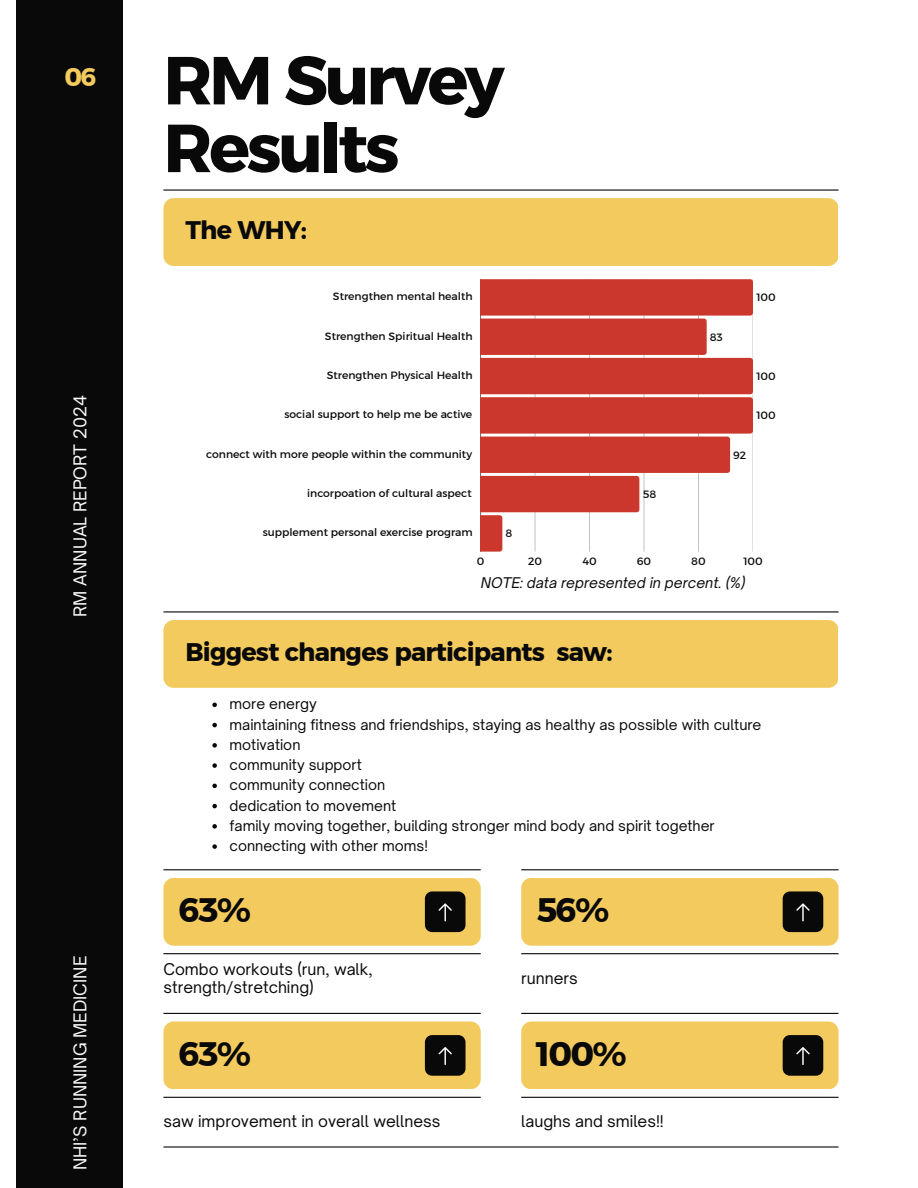
<style>
.page{position:relative;width:918px;height:1188px;background:#fff}
.page>*{position:absolute;margin:0;border:0;box-sizing:border-box;transform-origin:0 0}
.t1{font:67.8px/67.8px "Kief Montaser Bold";letter-spacing:-.05em;color:#0a0909}
.t2{font:33.9px "Kief Montaser Bold";letter-spacing:-.05em;color:#0a0909}
.t3{font:25.35px "Kief Montaser Bold";letter-spacing:-.03em;color:#0a0909}
.t4{font:25.35px "Kief Montaser Bold";color:#f3ca5d}
.t5{font:16.95px "Open Sauce One";color:#f9f9f9}
.t6{font:15.45px/18px "Open Sauce One";color:#0a0909}
.t7{font:14.1px "Open Sauce One";color:#0a0909}
.t8{font:italic 14.1px "Open Sauce One";color:#0a0909}
.t9{font:10.8px "Kief Montaser Regular";color:#0a0909}
</style>
<div class="page">
<hr style="left:163px;top:953px;width:318px;height:1px;background:#0a0909">
<hr style="left:163px;top:1097px;width:318px;height:1px;background:#0a0909">
<hr style="left:521px;top:953px;width:318px;height:1px;background:#0a0909">
<hr style="left:521px;top:1097px;width:318px;height:1px;background:#0a0909">
<div style="left:163px;top:878px;width:318px;height:68px;background:#f3ca5d;border-radius:10px"></div>
<div style="left:163px;top:1021px;width:318px;height:68px;background:#f3ca5d;border-radius:10px"></div>
<div style="left:521px;top:878px;width:318px;height:68px;background:#f3ca5d;border-radius:10px"></div>
<div style="left:521px;top:1021px;width:318px;height:68px;background:#f3ca5d;border-radius:10px"></div>
<hr style="left:163px;top:869px;width:318px;height:1px;background:#0a0909">
<hr style="left:163px;top:1013px;width:318px;height:1px;background:#0a0909">
<hr style="left:521px;top:869px;width:318px;height:1px;background:#0a0909">
<hr style="left:521px;top:1013px;width:318px;height:1px;background:#0a0909">
<div style="left:425px;top:892px;width:40px;height:40px;background:#0a0909;border-radius:7px"></div>
<svg style="left:439px;top:903px;width:13px;height:18px"></svg>
<div style="left:425px;top:1035px;width:40px;height:41px;background:#0a0909;border-radius:7px"></div>
<svg style="left:439px;top:1047px;width:13px;height:18px"></svg>
<div style="left:783px;top:892px;width:40px;height:40px;background:#0a0909;border-radius:7px"></div>
<svg style="left:796px;top:903px;width:14px;height:18px"></svg>
<div style="left:783px;top:1035px;width:40px;height:41px;background:#0a0909;border-radius:7px"></div>
<svg style="left:796px;top:1047px;width:14px;height:18px"></svg>
<svg style="left:212px;top:703px;width:5px;height:4px"></svg>
<svg style="left:212px;top:723px;width:5px;height:4px"></svg>
<svg style="left:212px;top:743px;width:5px;height:5px"></svg>
<svg style="left:212px;top:763px;width:5px;height:5px"></svg>
<svg style="left:212px;top:784px;width:5px;height:4px"></svg>
<svg style="left:212px;top:804px;width:5px;height:4px"></svg>
<svg style="left:212px;top:824px;width:5px;height:5px"></svg>
<svg style="left:212px;top:844px;width:5px;height:5px"></svg>
<div style="left:163px;top:198px;width:675px;height:68px;background:#f3ca5d;border-radius:10px"></div>
<div style="left:163px;top:620px;width:675px;height:68px;background:#f3ca5d;border-radius:10px"></div>
<hr style="left:163px;top:189px;width:676px;height:2px;background:#0a0909">
<hr style="left:163px;top:611px;width:676px;height:1px;background:#0a0909">
<hr style="left:163px;top:1146px;width:676px;height:2px;background:#0a0909">
<svg style="left:481px;top:279px;width:272px;height:273px"></svg>
<div style="left:16px;top:0;width:107px;height:1188px;background:#0a0909"></div>
<p class="t4" style="left:64px;top:62px;width:34px">06</p>
<p class="t5" style="left:70px;top:617px;width:223px;rotate:-90deg">RM ANNUAL REPORT 2024</p>
<h4 class="t5" style="left:70px;top:594px;width:192px;rotate:-90deg">ANNUAL REPORT 2028</h4>
<h4 class="t5" style="left:70px;top:1148px;width:196px;rotate:-90deg">AROWWAI INDUSTRIES</h4>
<h5 class="t5" style="left:70px;top:1170px;width:216px;rotate:-90deg">NHI’S RUNNING MEDICINE</h5>
<p class="t1" style="left:163px;top:46px;width:343px">RM Survey<br>Results</p>
<p class="t3" style="left:185px;top:215px;width:123px">The WHY:</p>
<p class="t9" style="left:333px;top:290px;width:141px">Strengthen mental health</p>
<p class="t9" style="left:325px;top:329px;width:149px">Strengthen Spiritual Health</p>
<p class="t9" style="left:327px;top:369px;width:147px">Strengthen Physical Health</p>
<p class="t9" style="left:284px;top:408px;width:189px">social support to help me be active</p>
<p class="t9" style="left:206px;top:447px;width:267px">connect with more people within the community</p>
<p class="t9" style="left:307px;top:487px;width:166px">incorpoation of cultural aspect</p>
<p class="t9" style="left:263px;top:526px;width:211px">supplement personal exercise program</p>
<p class="t9" style="left:757px;top:291px;width:21px">100</p>
<p class="t9" style="left:710px;top:330px;width:15px">83</p>
<p class="t9" style="left:757px;top:369px;width:21px">100</p>
<p class="t9" style="left:757px;top:409px;width:21px">100</p>
<p class="t9" style="left:733px;top:448px;width:15px">92</p>
<p class="t9" style="left:643px;top:487px;width:15px">58</p>
<p class="t9" style="left:505px;top:527px;width:8px">8</p>
<p class="t8" style="left:481px;top:574px;width:266px">NOTE: data represented in percent. (%)</p>
<p class="t9" style="left:477px;top:555px;width:9px">0</p>
<p class="t9" style="left:528px;top:555px;width:15px">20</p>
<p class="t9" style="left:583px;top:555px;width:16px">40</p>
<p class="t9" style="left:637px;top:555px;width:16px">60</p>
<p class="t9" style="left:691px;top:555px;width:16px">80</p>
<p class="t9" style="left:744px;top:555px;width:21px">100</p>
<p class="t3" style="left:185px;top:637px;width:429px">Biggest changes participants saw:</p>
<h4 class="t7" style="left:230px;top:695px;width:89px">more energy</h4>
<h1 class="t7" style="left:230px;top:715px;width:533px">maintaining fitness and friendships, staying as healthy as possible with culture</h1>
<p class="t7" style="left:230px;top:736px;width:72px">motivation</p>
<h3 class="t7" style="left:230px;top:756px;width:134px">community support</h3>
<p class="t7" style="left:230px;top:776px;width:157px">community connection</p>
<p class="t7" style="left:230px;top:796px;width:168px">dedication to movement</p>
<p class="t7" style="left:230px;top:817px;width:487px">family moving together, building stronger mind body and spirit together</p>
<h3 class="t7" style="left:230px;top:837px;width:200px">connecting with other moms!</h3>
<h4 class="t2" style="left:179px;top:890px;width:74px">63%</h4>
<p class="t2" style="left:536px;top:890px;width:74px">56%</p>
<p class="t6" style="left:163px;top:960px;width:211px">Combo workouts (run, walk, strength/stretching)</p>
<p class="t6" style="left:521px;top:969px;width:58px">runners</p>
<h4 class="t2" style="left:179px;top:1033px;width:74px">63%</h4>
<h4 class="t2" style="left:536px;top:1033px;width:91px">100%</h4>
<p class="t6" style="left:163px;top:1112px;width:278px">saw improvement in overall wellness</p>
<p class="t6" style="left:521px;top:1112px;width:144px">laughs and smiles!!</p>
</div>
